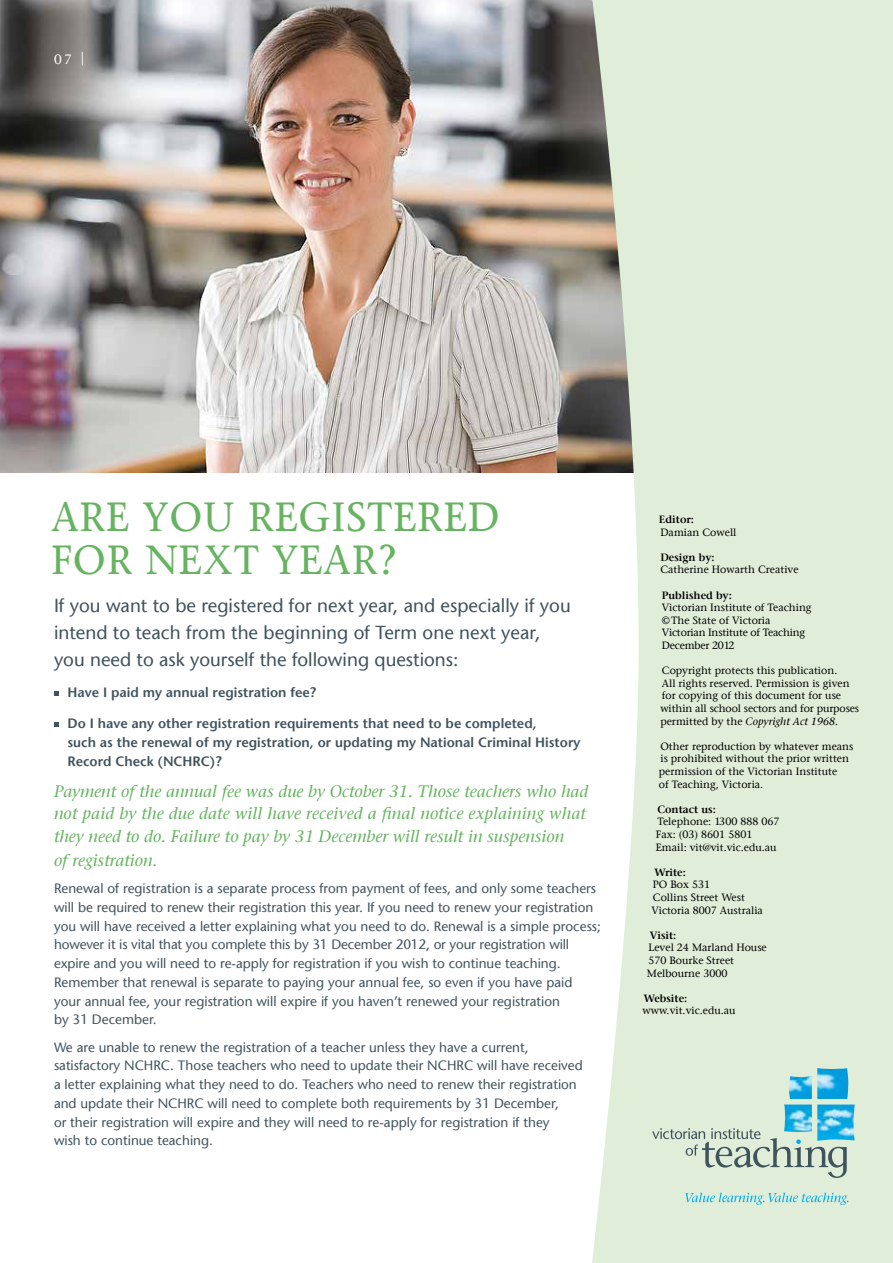
<style>
.page{position:relative;width:893px;height:1263px;background:#fff}
.page>*{position:absolute;margin:0;border:0;box-sizing:border-box;transform-origin:0 0}
.t1{font:40.5px/43.5px "Stone Serif";letter-spacing:.02em;color:#66b360}
.t2{font:18.75px/27px "Stone Sans LT";color:#41535d}
.t3{font:italic 16.5px/22.5px "Stone Serif";color:#66b360}
.t4{font:13.5px/18.8px "Stone Sans LT";color:#41535d}
.t5{font:600 13.5px/18.8px "Stone Sans LT";color:#41535d}
.t6{font:13.5px "Stone Serif";color:#fff}
.t7{font:10.5px/12.6px "Stone Serif";color:#000}
.t8{font:10.5px/12.6px "Stone Serif";letter-spacing:-.02em;color:#000}
.t9{font:600 10.5px "Stone Serif";color:#000}
.s1{font-style:italic}
</style>
<div class="page">
<img style="left:0;top:0;width:590px;height:472px">
<svg style="left:590px;top:0;width:303px;height:1263px;background:#deead8"></svg>
<svg style="left:652px;top:1128px;width:195px;height:50px;background:#c2d1c3"></svg>
<img style="left:784px;top:1068px;width:71px;height:73px">
<svg style="left:685px;top:1193px;width:163px;height:12px;background:#b2e0dd"></svg>
<svg style="left:54px;top:691px;width:5px;height:5px"></svg>
<svg style="left:54px;top:722px;width:5px;height:5px"></svg>
<p class="t6" style="left:54px;top:51px;width:32px">07 |</p>
<h1 class="t1" style="left:51px;top:495px;width:450px">ARE YOU REGISTERED<br>FOR NEXT YEAR?</h1>
<h2 class="t2" style="left:54px;top:592px;width:518px">If you want to be registered for next year, and especially if you intend to teach from the beginning of Term one next year, you need to ask yourself the following questions:</h2>
<p class="t5" style="left:68px;top:683px;width:250px">Have I paid my annual registration fee?</p>
<p class="t5" style="left:68px;top:714px;width:515px">Do I have any other registration requirements that need to be completed,<br>such as the renewal of my registration, or updating my National Criminal History<br>Record Check (NCHRC)?</p>
<p class="t3" style="left:54px;top:780px;width:536px">Payment of the annual fee was due by October 31. Those teachers who had not paid by the due date will have received a final notice explaining what they need to do. Failure to pay by 31 December will result in suspension</p>
<p class="t3" style="left:54px;top:849px;width:105px">of registration.</p>
<p class="t4" style="left:54px;top:879px;width:548px">Renewal of registration is a separate process from payment of fees, and only some teachers will be required to renew their registration this year. If you need to renew your registration you will have received a letter explaining what you need to do. Renewal is a simple process; however it is vital that you complete this by 31 December 2012, or your registration will expire and you will need to re-apply for registration if you wish to continue teaching.<br>Remember that renewal is separate to paying your annual fee, so even if you have paid your annual fee, your registration will expire if you haven’t renewed your registration<br>by 31 December.</p>
<p class="t4" style="left:54px;top:1038px;width:530px">We are unable to renew the registration of a teacher unless they have a current, satisfactory NCHRC. Those teachers who need to update their NCHRC will have received a letter explaining what they need to do. Teachers who need to renew their registration and update their NCHRC will need to complete both requirements by 31 December,<br>or their registration will expire and they will need to re-apply for registration if they<br>wish to continue teaching.</p>
<p class="t9" style="left:659px;top:513px;width:37px">Editor:</p>
<p class="t7" style="left:660px;top:526px;width:78px">Damian Cowell</p>
<p class="t9" style="left:660px;top:551px;width:56px">Design by:</p>
<p class="t7" style="left:660px;top:563px;width:140px">Catherine Howarth Creative</p>
<p class="t9" style="left:662px;top:589px;width:72px">Published by:</p>
<p class="t8" style="left:662px;top:601px;width:151px">Victorian Institute of Teaching ©The State of Victoria<br>Victorian Institute of Teaching<br>December 2012</p>
<p class="t7" style="left:660px;top:664px;width:200px">Copyright protects this publication.<br>All rights reserved. Permission is given for copying of this document for use within all school sectors and for purposes permitted by the <span class="s1">Copyright Act 1968.</span></p>
<p class="t7" style="left:659px;top:740px;width:196px">Other reproduction by whatever means is prohibited without the prior written permission of the Victorian Institute<br>of Teaching, Victoria.</p>
<p class="t9" style="left:657px;top:803px;width:60px">Contact us:</p>
<p class="t7" style="left:656px;top:815px;width:125px">Telephone: 1300 888 067<br>Fax: (03) 8601 5801<br>Email: vit@vit.vic.edu.au</p>
<p class="t9" style="left:654px;top:866px;width:33px">Write:</p>
<p class="t7" style="left:651px;top:878px;width:113px">PO Box 531<br>Collins Street West<br>Victoria 8007 Australia</p>
<p class="t9" style="left:650px;top:929px;width:28px">Visit:</p>
<p class="t7" style="left:647px;top:941px;width:121px">Level 24 Marland House<br>570 Bourke Street<br>Melbourne 3000</p>
<p class="t9" style="left:644px;top:992px;width:45px">Website:</p>
<p class="t7" style="left:642px;top:1004px;width:95px">www.vit.vic.edu.au</p>
</div>
